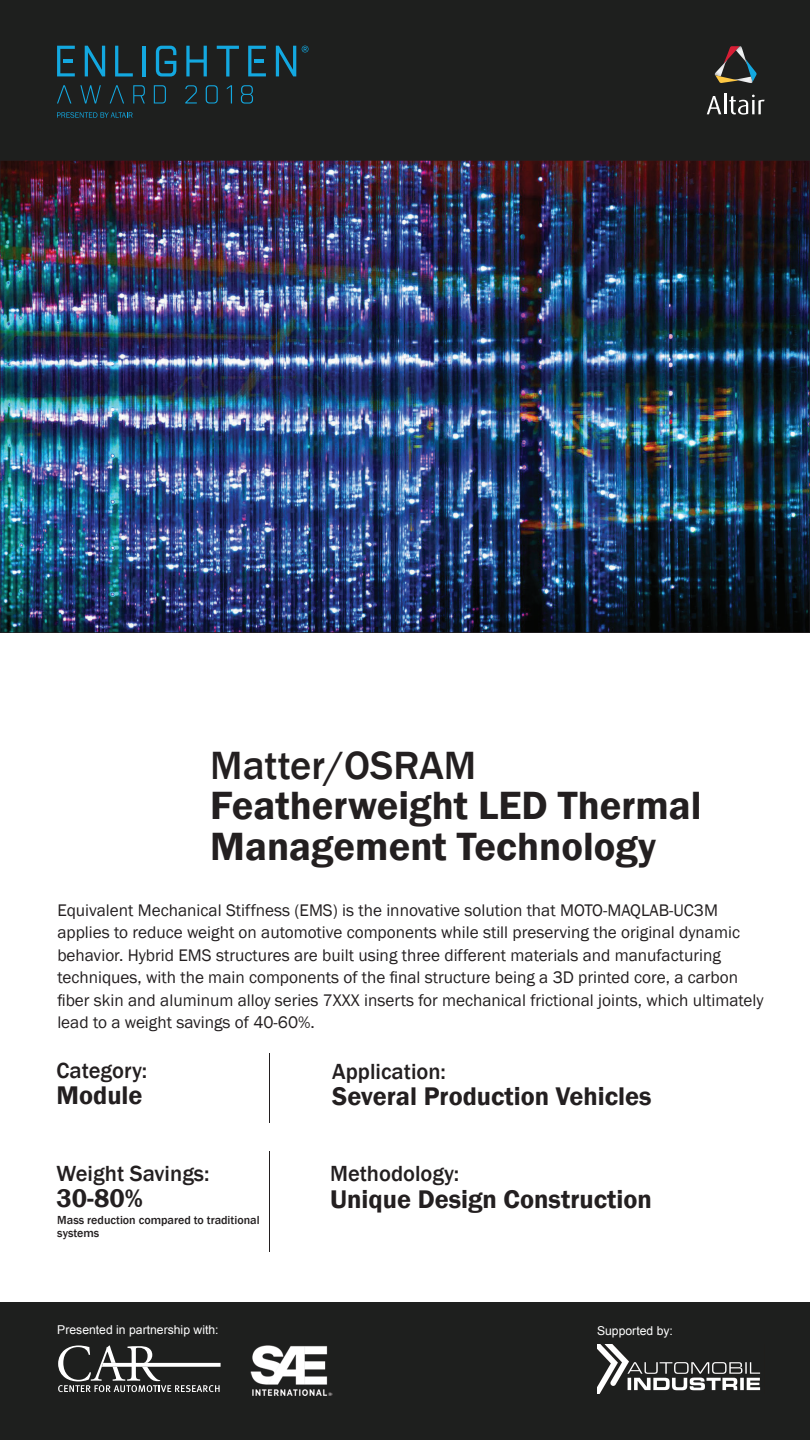
<style>
.page{position:relative;width:810px;height:1440px;background:#fff}
.page>*{position:absolute;margin:0;border:0;box-sizing:border-box;transform-origin:0 0}
.t1{font:600 40.5px/40.5px "Franklin Gothic";color:#231f20}
.t2{font:500 40.5px "Franklin Gothic";color:#231f20}
.t3{font:600 26.25px "Franklin Gothic";color:#231f20}
.t4{font:500 22.5px "Franklin Gothic";color:#231f20}
.t5{font:17.25px/22.5px "Franklin Gothic";color:#231f20}
.t6{font:12.23px "Arial";color:#fff}
.t7{font:500 12px/13px "Franklin Gothic";color:#231f20}
</style>
<div class="page">
<div style="left:0;top:0;width:810px;height:160px;background:#1e1f1e"></div>
<div style="left:0;top:1303px;width:810px;height:137px;background:#1e1f1e"></div>
<img style="left:0;top:160px;width:810px;height:473px">
<svg style="left:85px;top:46px;width:20px;height:30px"></svg>
<svg style="left:115px;top:46px;width:18px;height:31px"></svg>
<hr style="left:143px;top:46px;width:3px;height:30px;background:#13a8e0">
<svg style="left:186px;top:46px;width:21px;height:30px"></svg>
<svg style="left:217px;top:46px;width:22px;height:31px"></svg>
<svg style="left:276px;top:46px;width:20px;height:30px"></svg>
<svg style="left:156px;top:46px;width:20px;height:31px"></svg>
<svg style="left:57px;top:46px;width:18px;height:30px"></svg>
<svg style="left:248px;top:46px;width:18px;height:30px"></svg>
<svg style="left:80px;top:85px;width:21px;height:18px"></svg>
<svg style="left:133px;top:85px;width:12px;height:18px"></svg>
<svg style="left:154px;top:85px;width:12px;height:18px"></svg>
<svg style="left:57px;top:85px;width:14px;height:18px"></svg>
<svg style="left:110px;top:85px;width:14px;height:18px"></svg>
<svg style="left:57px;top:112px;width:76px;height:6px"></svg>
<svg style="left:185px;top:85px;width:12px;height:18px"></svg>
<svg style="left:206px;top:85px;width:12px;height:18px"></svg>
<svg style="left:227px;top:85px;width:5px;height:18px"></svg>
<svg style="left:241px;top:85px;width:12px;height:19px"></svg>
<svg style="left:302px;top:46px;width:7px;height:6px"></svg>
<svg style="left:58px;top:1345px;width:163px;height:47px"></svg>
<img style="left:597px;top:1345px;width:164px;height:49px">
<img style="left:250px;top:1345px;width:83px;height:50px">
<hr style="left:270px;top:1054px;width:1px;height:69px;background:#231f20">
<hr style="left:270px;top:1151px;width:1px;height:101px;background:#231f20">
<svg style="left:714px;top:46px;width:43px;height:37px"></svg>
<svg style="left:707px;top:96px;width:14px;height:18px"></svg>
<hr style="left:724px;top:93px;width:2px;height:21px;background:#fff">
<svg style="left:729px;top:95px;width:36px;height:20px"></svg>
<h1 class="t2" style="left:210px;top:740px;width:268px">Matter/OSRAM</h1>
<h1 class="t1" style="left:210px;top:786px;width:493px">Featherweight LED Thermal<br>Management Technology</h1>
<p class="t5" style="left:57px;top:899px;width:708px">Equivalent Mechanical Stiffness (EMS) is the innovative solution that MOTO-MAQLAB-UC3M applies to reduce weight on automotive components while still preserving the original dynamic behavior. Hybrid EMS structures are built using three different materials and manufacturing techniques, with the main components of the final structure being a 3D printed core, a carbon fiber skin and aluminum alloy series 7XXX inserts for mechanical frictional joints, which ultimately lead to a weight savings of 40-60%.</p>
<h3 class="t4" style="left:57px;top:1057px;width:92px">Category:</h3>
<h2 class="t3" style="left:57px;top:1079px;width:88px">Module</h2>
<h3 class="t4" style="left:57px;top:1160px;width:155px">Weight Savings:</h3>
<h2 class="t3" style="left:57px;top:1182px;width:88px">30-80%</h2>
<p class="t7" style="left:57px;top:1213px;width:204px">Mass reduction compared to traditional systems</p>
<h3 class="t4" style="left:332px;top:1057px;width:115px">Application:</h3>
<h2 class="t3" style="left:332px;top:1080px;width:321px">Several Production Vehicles</h2>
<h3 class="t4" style="left:330px;top:1160px;width:131px">Methodology:</h3>
<h2 class="t3" style="left:330px;top:1183px;width:323px">Unique Design Construction</h2>
<p class="t6" style="left:57px;top:1322px;width:163px">Presented in partnership with:</p>
<p class="t6" style="left:597px;top:1323px;width:77px">Supported by:</p>
</div>
